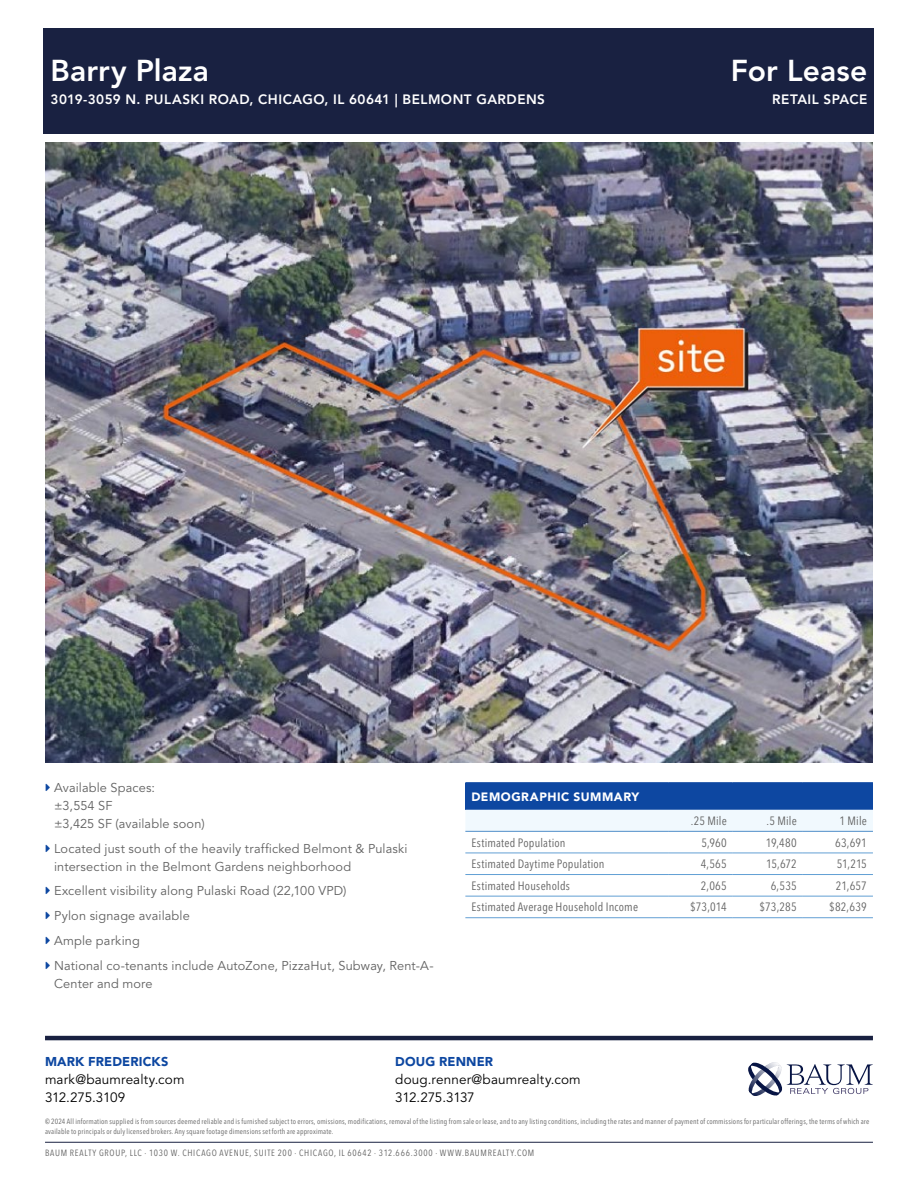
<style>
.page{position:relative;width:918px;height:1188px;background:#fff}
.page>*{position:absolute;margin:0;border:0;box-sizing:border-box;transform-origin:0 0}
.t1{font:800 30px "Avenir LT Std";letter-spacing:.005em;color:#fff}
.t2{font:13.5px/18px "Avenir LT Std";letter-spacing:.005em;color:#000}
.t3{font:800 13.5px "Avenir LT Std";letter-spacing:.035em;color:#fff}
.t4{font:12.75px/18px "Avenir LT Std";letter-spacing:.01em;color:#616161}
.t5{font:900 12.75px "Avenir LT Std";letter-spacing:.01em;color:#0d47a1}
.t6{font:condensed 12px "Avenir Next";letter-spacing:.015em;color:#616161}
.t7{font:900 12px "Avenir LT Std";letter-spacing:.045em;color:#fff}
.t8{font:condensed 9px "Avenir Next";letter-spacing:.08em;color:#616161}
.t9{font:condensed 7.5px/10.5px "Avenir Next";letter-spacing:.025em;color:#616161}
</style>
<div class="page">
<hr style="left:45px;top:1142px;width:828px;height:1px;background:#192141">
<svg style="left:748px;top:1062px;width:125px;height:34px"></svg>
<hr style="left:45px;top:1036px;width:828px;height:4px;background:#192141">
<div style="left:44px;top:28px;width:830px;height:106px;background:#192141"></div>
<div style="left:465px;top:783px;width:408px;height:27px;background:#0d47a1"></div>
<svg style="left:465px;top:810px;width:408px;height:86px"></svg>
<hr style="left:465px;top:831px;width:203px;height:1px;background:#4f8dc9">
<hr style="left:668px;top:831px;width:65px;height:1px;background:#4f8dc9">
<hr style="left:733px;top:831px;width:70px;height:1px;background:#4f8dc9">
<hr style="left:803px;top:831px;width:70px;height:1px;background:#4f8dc9">
<hr style="left:465px;top:782px;width:203px;height:1px;background:#0d47a1">
<hr style="left:668px;top:782px;width:65px;height:1px;background:#0d47a1">
<hr style="left:733px;top:782px;width:70px;height:1px;background:#0d47a1">
<hr style="left:803px;top:782px;width:70px;height:1px;background:#0d47a1">
<hr style="left:465px;top:853px;width:203px;height:1px;background:#629fd4">
<hr style="left:668px;top:853px;width:65px;height:1px;background:#629fd4">
<hr style="left:733px;top:853px;width:70px;height:1px;background:#629fd4">
<hr style="left:803px;top:853px;width:70px;height:1px;background:#629fd4">
<hr style="left:465px;top:874px;width:203px;height:1px;background:#629fd4">
<hr style="left:668px;top:874px;width:65px;height:1px;background:#629fd4">
<hr style="left:733px;top:874px;width:70px;height:1px;background:#629fd4">
<hr style="left:803px;top:874px;width:70px;height:1px;background:#629fd4">
<hr style="left:465px;top:896px;width:203px;height:1px;background:#629fd4">
<hr style="left:668px;top:896px;width:65px;height:1px;background:#629fd4">
<hr style="left:733px;top:896px;width:70px;height:1px;background:#629fd4">
<hr style="left:803px;top:896px;width:70px;height:1px;background:#629fd4">
<hr style="left:465px;top:917px;width:203px;height:1px;background:#629fd4">
<hr style="left:668px;top:917px;width:65px;height:1px;background:#629fd4">
<hr style="left:733px;top:917px;width:70px;height:1px;background:#629fd4">
<hr style="left:803px;top:917px;width:70px;height:1px;background:#629fd4">
<img style="left:45px;top:143px;width:828px;height:620px">
<h1 class="t1" style="left:51px;top:53px;width:160px">Barry Plaza</h1>
<h2 class="t3" style="left:51px;top:91px;width:496px">3019-3059 N. PULASKI ROAD, CHICAGO, IL 60641 | BELMONT GARDENS</h2>
<h1 class="t1" style="left:731px;top:53px;width:138px">For Lease</h1>
<h2 class="t3" style="left:772px;top:91px;width:97px">RETAIL SPACE</h2>
<h3 class="t4" style="left:54px;top:779px;width:152px">Available Spaces:<br>±3,554 SF<br>±3,425 SF (available soon)</h3>
<h3 class="t4" style="left:54px;top:840px;width:355px">Located just south of the heavily trafficked Belmont &amp; Pulaski intersection in the Belmont Gardens neighborhood</h3>
<h3 class="t4" style="left:54px;top:879px;width:381px;line-height:24.8px">Excellent visibility along Pulaski Road (22,100 VPD)<br>Pylon signage available<br>Ample parking<br>National co-tenants include AutoZone, PizzaHut, Subway, Rent-A-</h3>
<h3 class="t4" style="left:54px;top:975px;width:100px">Center and more</h3>
<h3 class="t7" style="left:471px;top:789px;width:169px">DEMOGRAPHIC SUMMARY</h3>
<h3 class="t6" style="left:691px;top:814px;width:37px">.25 Mile</h3>
<h3 class="t6" style="left:767px;top:814px;width:32px">.5 Mile</h3>
<h3 class="t6" style="left:840px;top:814px;width:29px">1 Mile</h3>
<h3 class="t6" style="left:471px;top:835px;width:96px">Estimated Population</h3>
<h3 class="t6" style="left:702px;top:835px;width:27px">5,960</h3>
<h3 class="t6" style="left:766px;top:835px;width:33px">19,480</h3>
<h3 class="t6" style="left:835px;top:835px;width:33px">63,691</h3>
<h3 class="t6" style="left:471px;top:857px;width:135px">Estimated Daytime Population</h3>
<h3 class="t6" style="left:701px;top:857px;width:28px">4,565</h3>
<h3 class="t6" style="left:766px;top:857px;width:32px">15,672</h3>
<h3 class="t6" style="left:837px;top:857px;width:32px">51,215</h3>
<h3 class="t6" style="left:471px;top:878px;width:100px">Estimated Households</h3>
<h3 class="t6" style="left:701px;top:878px;width:27px">2,065</h3>
<h3 class="t6" style="left:771px;top:878px;width:28px">6,535</h3>
<h3 class="t6" style="left:836px;top:878px;width:33px">21,657</h3>
<h3 class="t6" style="left:471px;top:900px;width:168px">Estimated Average Household Income</h3>
<h3 class="t6" style="left:690px;top:900px;width:38px">$73,014</h3>
<h3 class="t6" style="left:759px;top:900px;width:39px">$73,285</h3>
<h3 class="t6" style="left:829px;top:900px;width:39px">$82,639</h3>
<h3 class="t5" style="left:45px;top:1054px;width:125px">MARK FREDERICKS</h3>
<h2 class="t2" style="left:45px;top:1071px;width:141px">mark@baumrealty.com<br>312.275.3109</h2>
<h3 class="t5" style="left:395px;top:1054px;width:99px">DOUG RENNER</h3>
<h2 class="t2" style="left:395px;top:1071px;width:187px">doug.renner@baumrealty.com<br>312.275.3137</h2>
<p class="t9" style="left:45px;top:1116px;width:826px">© 2024 All information supplied is from sources deemed reliable and is furnished subject to errors, omissions, modifications, removal of the listing from sale or lease, and to any listing conditions, including the rates and manner of payment of commissions for particular offerings, the terms of which are available to principals or duly licensed brokers. Any square footage dimensions set forth are approximate.</p>
<p class="t8" style="left:45px;top:1148px;width:491px">BAUM REALTY GROUP, LLC ∙ 1030 W. CHICAGO AVENUE, SUITE 200 ∙ CHICAGO, IL 60642 ∙ 312.666.3000 ∙ WWW.BAUMREALTY.COM</p>
</div>
